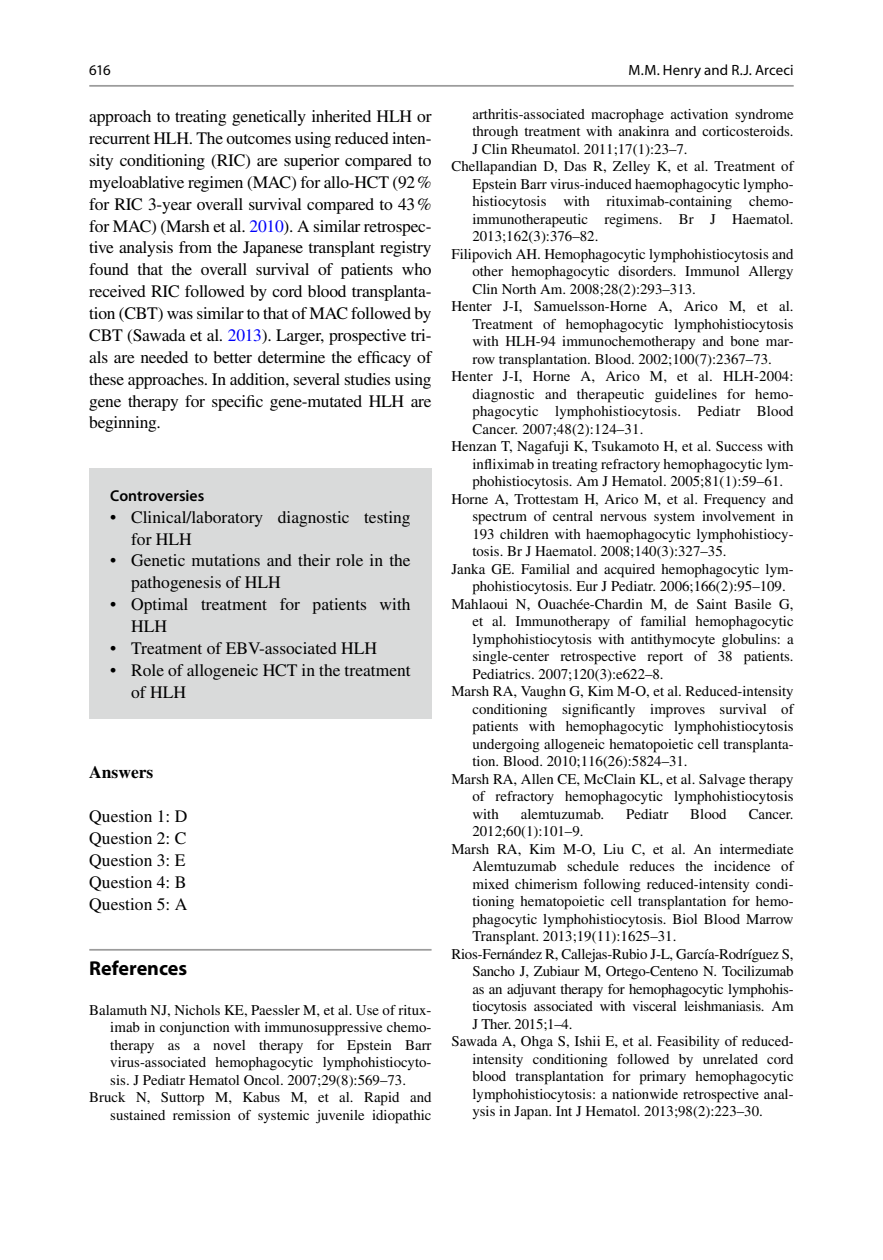
<style>
.page{position:relative;width:883px;height:1260px;background:#fff}
.page>*{position:absolute;margin:0;border:0;box-sizing:border-box;transform-origin:0 0}
.t1{font:700 20.12px "Bxwqjp Myriad";color:#000}
.t2{font:17.5px/21.9px "Dmsskg Times";color:#000}
.t3{font:700 17.5px "Mwtmpw Times";color:#000}
.t4{font:600 15.75px "Ycsnfw Myriad";color:#000}
.t5{font:14.88px "Dmsskg Times";color:#000}
.t6{font:14.88px "Crpfdh Myriad";color:#000}
.s1{color:#0000fa}
</style>
<div class="page">
<hr style="left:89px;top:949px;width:343px;height:2px;background:#9c9c9c">
<div style="left:89px;top:468px;width:343px;height:250px;background:#d9dada"></div>
<hr style="left:89px;top:85px;width:705px;height:2px;background:#9c9c9c">
<p class="t6" style="left:89px;top:64px;width:23px">616</p>
<p class="t2" style="left:89px;top:107px;width:344px;text-align:justify">approach to treating genetically inherited HLH or recurrent HLH. The outcomes using reduced inten&shy;sity conditioning (RIC) are superior compared to myeloablative regimen (MAC) for allo-HCT (92 % for RIC 3-year overall survival compared to 43 % for MAC) (Marsh et al. <span class="s1">2010</span> ). A similar retrospec&shy;tive analysis from the Japanese transplant registry found that the overall survival of patients who received RIC followed by cord blood transplanta&shy;tion (CBT) was similar to that of MAC followed by CBT (Sawada et al. <span class="s1">2013</span> ). Larger, prospective tri&shy;als are needed to better determine the efficacy of these approaches. In addition, several studies using gene therapy for specific gene-mutated HLH are beginning.</p>
<p class="t4" style="left:110px;top:489px;width:96px">Controversies</p>
<p class="t2" style="left:131px;top:507px;width:281px;text-indent:-21px">• Clinical/laboratory diagnostic testing for HLH</p>
<p class="t2" style="left:131px;top:551px;width:281px;text-indent:-21px">• Genetic mutations and their role in the pathogenesis of HLH</p>
<p class="t2" style="left:131px;top:595px;width:281px;text-indent:-21px">• Optimal treatment for patients with<br>HLH</p>
<p class="t2" style="left:110px;top:639px;width:268px">• Treatment of EBV-associated HLH</p>
<p class="t2" style="left:131px;top:661px;width:281px;text-indent:-21px">• Role of allogeneic HCT in the treatment of HLH</p>
<p class="t3" style="left:89px;top:766px;width:66px">Answers</p>
<p class="t2" style="left:89px;top:807px;width:100px;text-align:justify">Question 1: D Question 2: C Question 3: E Question 4: B Question 5: A</p>
<h1 class="t1" style="left:89px;top:961px;width:100px">References</h1>
<p class="t5" style="left:89px;top:1004px;width:344px">Balamuth NJ, Nichols KE, Paessler M, et al. Use of ritux-</p>
<p class="t5" style="left:110px;top:1022px;width:323px">imab in conjunction with immunosuppressive chemo-</p>
<p class="t5" style="left:110px;top:1039px;width:323px">therapy as a novel therapy for Epstein Barr</p>
<p class="t5" style="left:110px;top:1057px;width:323px">virus-associated hemophagocytic lymphohistiocyto-</p>
<p class="t5" style="left:110px;top:1074px;width:297px">sis. J Pediatr Hematol Oncol. 2007;29(8):569–73.</p>
<p class="t5" style="left:89px;top:1092px;width:344px">Bruck N, Suttorp M, Kabus M, et al. Rapid and</p>
<p class="t5" style="left:110px;top:1109px;width:323px">sustained remission of systemic juvenile idiopathic</p>
<p class="t6" style="left:629px;top:64px;width:167px">M.M. Henry and R.J. Arceci</p>
<p class="t5" style="left:472px;top:108px;width:323px">arthritis- associated macrophage activation syndrome</p>
<p class="t5" style="left:472px;top:126px;width:323px">through treatment with anakinra and corticosteroids.</p>
<p class="t5" style="left:472px;top:143px;width:217px">J Clin Rheumatol. 2011;17(1):23–7.</p>
<p class="t5" style="left:451px;top:161px;width:344px">Chellapandian D, Das R, Zelley K, et al. Treatment of</p>
<p class="t5" style="left:472px;top:178px;width:323px">Epstein Barr virus-induced haemophagocytic lympho-</p>
<p class="t5" style="left:472px;top:196px;width:323px">histiocytosis with rituximab-containing chemo-</p>
<p class="t5" style="left:472px;top:213px;width:323px">immunotherapeutic regimens. Br J Haematol.</p>
<p class="t5" style="left:472px;top:231px;width:128px">2013;162(3):376–82.</p>
<p class="t5" style="left:451px;top:248px;width:344px">Filipovich AH. Hemophagocytic lymphohistiocytosis and</p>
<p class="t5" style="left:472px;top:266px;width:323px">other hemophagocytic disorders. Immunol Allergy</p>
<p class="t5" style="left:472px;top:283px;width:225px">Clin North Am. 2008;28(2):293–313.</p>
<p class="t5" style="left:451px;top:301px;width:344px">Henter J-I, Samuelsson-Horne A, Arico M, et al.</p>
<p class="t5" style="left:472px;top:318px;width:323px">Treatment of hemophagocytic lymphohistiocytosis</p>
<p class="t5" style="left:472px;top:336px;width:323px">with HLH-94 immunochemotherapy and bone mar-</p>
<p class="t5" style="left:472px;top:353px;width:301px">row transplantation. Blood. 2002;100(7):2367–73.</p>
<p class="t5" style="left:451px;top:371px;width:344px">Henter J-I, Horne A, Arico M, et al. HLH-2004:</p>
<p class="t5" style="left:472px;top:388px;width:323px">diagnostic and therapeutic guidelines for hemo-</p>
<p class="t5" style="left:472px;top:406px;width:323px">phagocytic lymphohistiocytosis. Pediatr Blood</p>
<p class="t5" style="left:472px;top:423px;width:173px">Cancer. 2007;48(2):124–31.</p>
<p class="t5" style="left:451px;top:441px;width:344px">Henzan T, Nagafuji K, Tsukamoto H, et al. Success with</p>
<p class="t5" style="left:472px;top:458px;width:323px">infliximab in treating refractory hemophagocytic lym-</p>
<p class="t5" style="left:472px;top:476px;width:312px">phohistiocytosis. Am J Hematol. 2005; 81(1):59–61.</p>
<p class="t5" style="left:451px;top:493px;width:344px">Horne A, Trottestam H, Arico M, et al. Frequency and</p>
<p class="t5" style="left:472px;top:511px;width:323px">spectrum of central nervous system involvement in</p>
<p class="t5" style="left:472px;top:528px;width:323px">193 children with haemophagocytic lymphohistiocy-</p>
<p class="t5" style="left:472px;top:546px;width:256px">tosis. Br J Haematol. 2008;140(3):327–35.</p>
<p class="t5" style="left:451px;top:563px;width:344px">Janka GE. Familial and acquired hemophagocytic lym-</p>
<p class="t5" style="left:472px;top:581px;width:315px">phohistiocytosis. Eur J Pediatr. 2006;166(2):95–109.</p>
<p class="t5" style="left:451px;top:598px;width:344px">Mahlaoui N, Ouachée-Chardin M, de Saint Basile G,</p>
<p class="t5" style="left:472px;top:616px;width:323px">et al. Immunotherapy of familial hemophagocytic</p>
<p class="t5" style="left:472px;top:633px;width:323px">lymphohistiocytosis with antithymocyte globulins: a</p>
<p class="t5" style="left:472px;top:651px;width:323px">single-center retrospective report of 38 patients.</p>
<p class="t5" style="left:472px;top:668px;width:193px">Pediatrics. 2007;120(3):e622–8.</p>
<p class="t5" style="left:451px;top:686px;width:344px">Marsh RA, Vaughn G, Kim M-O, et al. Reduced-intensity</p>
<p class="t5" style="left:472px;top:703px;width:323px">conditioning significantly improves survival of</p>
<p class="t5" style="left:472px;top:721px;width:323px">patients with hemophagocytic lymphohistiocytosis</p>
<p class="t5" style="left:472px;top:738px;width:323px">undergoing allogeneic hematopoietic cell transplanta-</p>
<p class="t5" style="left:472px;top:756px;width:217px">tion. Blood. 2010;116(26):5824–31.</p>
<p class="t5" style="left:451px;top:773px;width:344px">Marsh RA, Allen CE, McClain KL, et al. Salvage therapy</p>
<p class="t5" style="left:472px;top:791px;width:323px">of refractory hemophagocytic lymphohistiocytosis</p>
<p class="t5" style="left:472px;top:808px;width:28px">with</p>
<p class="t5" style="left:521px;top:808px;width:85px">alemtuzumab.</p>
<p class="t5" style="left:626px;top:808px;width:44px">Pediatr</p>
<p class="t5" style="left:690px;top:808px;width:38px">Blood</p>
<p class="t5" style="left:749px;top:808px;width:47px">Cancer.</p>
<p class="t5" style="left:472px;top:826px;width:113px">2012;60(1):101–9.</p>
<p class="t5" style="left:451px;top:843px;width:344px">Marsh RA, Kim M-O, Liu C, et al. An intermediate</p>
<p class="t5" style="left:472px;top:861px;width:323px">Alemtuzumab schedule reduces the incidence of</p>
<p class="t5" style="left:472px;top:878px;width:323px">mixed chimerism following reduced-intensity condi-</p>
<p class="t5" style="left:472px;top:896px;width:323px">tioning hematopoietic cell transplantation for hemo-</p>
<p class="t5" style="left:472px;top:913px;width:323px">phagocytic lymphohistiocytosis. Biol Blood Marrow</p>
<p class="t5" style="left:472px;top:931px;width:205px">Transplant. 2013;19(11):1625–31.</p>
<p class="t5" style="left:451px;top:948px;width:344px">Rios-Fernández R, Callejas-Rubio J-L, García-Rodríguez S,</p>
<p class="t5" style="left:472px;top:966px;width:323px">Sancho J, Zubiaur M, Ortego-Centeno N. Tocilizumab</p>
<p class="t5" style="left:472px;top:983px;width:323px">as an adjuvant therapy for hemophagocytic lymphohis-</p>
<p class="t5" style="left:472px;top:1001px;width:323px">tiocytosis associated with visceral leishmaniasis. Am</p>
<p class="t5" style="left:472px;top:1018px;width:102px">J Ther. 2015;1–4.</p>
<p class="t5" style="left:451px;top:1036px;width:344px">Sawada A, Ohga S, Ishii E, et al. Feasibility of reduced-</p>
<p class="t5" style="left:472px;top:1053px;width:323px">intensity conditioning followed by unrelated cord</p>
<p class="t5" style="left:472px;top:1071px;width:323px">blood transplantation for primary hemophagocytic</p>
<p class="t5" style="left:472px;top:1088px;width:323px">lymphohistiocytosis: a nationwide retrospective anal-</p>
<p class="t5" style="left:472px;top:1106px;width:292px">ysis in Japan. Int J Hematol. 2013;98(2):223–30.</p>
</div>
